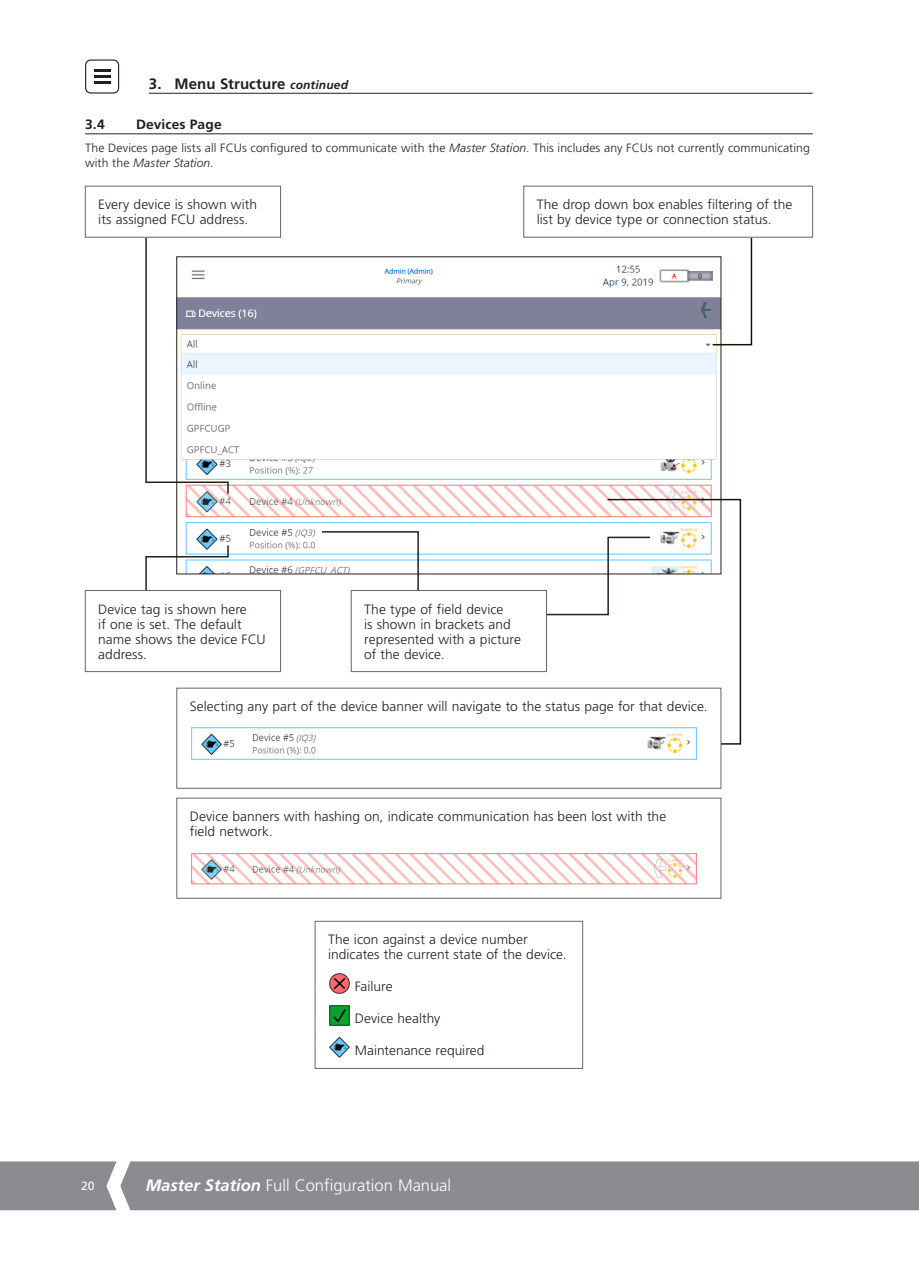
<style>
.page{position:relative;width:919px;height:1263px;background:#fff}
.page>*{position:absolute;margin:0;border:0;box-sizing:border-box;transform-origin:0 0}
.t1{font:300 16.5px "Frutiger LT Std";color:#fff}
.t2{font:700 15px "Frutiger LT Std";letter-spacing:.005em;color:#231f20}
.t3{font:300 13.5px/15px "Frutiger LT Std";letter-spacing:.005em;color:#231f20}
.t4{font:700 13.5px "Frutiger LT Std";letter-spacing:.01em;color:#231f20}
.t5{font:300 12px/14.4px "Frutiger LT Std";letter-spacing:.005em;color:#231f20}
.t6{font:12px "Frutiger LT Std";color:#fff}
.s1{font-style:italic;font-size:12px}
.s2{font-style:italic}
.s3{font-weight:700;font-style:italic}
</style>
<div class="page">
<div style="left:0;top:1161px;width:918px;height:49px;background:#8a8c8f"></div>
<hr style="left:149px;top:93px;width:663px;height:1px;background:#231f20">
<svg style="left:94px;top:69px;width:16px;height:15px"></svg>
<div style="left:85px;top:59px;width:34px;height:35px;border:1px solid #231f20;border-radius:5px"></div>
<hr style="left:85px;top:133px;width:727px;height:1px;background:#231f20">
<img style="left:185px;top:265px;width:534px;height:307px">
<svg style="left:144px;top:237px;width:85px;height:258px"></svg>
<svg style="left:145px;top:544px;width:84px;height:46px"></svg>
<svg style="left:711px;top:237px;width:41px;height:109px"></svg>
<svg style="left:320px;top:530px;width:99px;height:87px"></svg>
<svg style="left:464px;top:498px;width:277px;height:247px"></svg>
<img style="left:329px;top:973px;width:21px;height:21px">
<img style="left:329px;top:1005px;width:21px;height:21px">
<img style="left:329px;top:1036px;width:21px;height:22px">
<div style="left:315px;top:921px;width:268px;height:148px;border:1px solid #67676a"></div>
<div style="left:351px;top:590px;width:195px;height:82px;background:#fff"></div>
<div style="left:351px;top:590px;width:195px;height:82px;border:1px solid #67676a"></div>
<div style="left:85px;top:186px;width:196px;height:51px;border:1px solid #67676a"></div>
<div style="left:85px;top:590px;width:196px;height:82px;border:1px solid #67676a"></div>
<div style="left:523px;top:186px;width:289px;height:51px;border:1px solid #67676a"></div>
<div style="left:177px;top:688px;width:543px;height:100px;background:#fff"></div>
<img style="left:191px;top:727px;width:506px;height:33px">
<div style="left:176px;top:688px;width:545px;height:100px;border:1px solid #67676a"></div>
<img style="left:191px;top:853px;width:506px;height:32px">
<div style="left:176px;top:798px;width:545px;height:100px;border:1px solid #67676a"></div>
<p class="t2" style="left:149px;top:75px;width:201px">3. Menu Structure <span class="s1">continued</span></p>
<p class="t4" style="left:85px;top:117px;width:21px">3.4</p>
<p class="t4" style="left:136px;top:117px;width:87px">Devices Page</p>
<p class="t5" style="left:85px;top:141px;width:726px">The Devices page lists all FCUs configured to communicate with the <span class="s2">Master Station</span>. This includes any FCUs not currently communicating with the <span class="s2">Master Station</span>.</p>
<p class="t3" style="left:98px;top:197px;width:160px">Every device is shown with its assigned FCU address.</p>
<p class="t3" style="left:536px;top:197px;width:257px">The drop down box enables filtering of the list by device type or connection status.</p>
<p class="t3" style="left:98px;top:602px;width:169px">Device tag is shown here<br>if one is set. The default name shows the device FCU address.</p>
<p class="t3" style="left:364px;top:602px;width:158px">The type of field device<br>is shown in brackets and represented with a picture of the device.</p>
<p class="t3" style="left:190px;top:699px;width:519px">Selecting any part of the device banner will navigate to the status page for that device.</p>
<p class="t3" style="left:190px;top:809px;width:478px">Device banners with hashing on, indicate communication has been lost with the field network.</p>
<p class="t3" style="left:328px;top:932px;width:240px">The icon against a device number indicates the current state of the device.</p>
<p class="t3" style="left:355px;top:979px;width:39px">Failure</p>
<p class="t3" style="left:355px;top:1011px;width:87px">Device healthy</p>
<p class="t3" style="left:355px;top:1043px;width:131px">Maintenance required</p>
<p class="t6" style="left:81px;top:1179px;width:15px">20</p>
<p class="t1" style="left:146px;top:1176px;width:307px"><span class="s3">Master Station</span> Full Configuration Manual</p>
</div>
